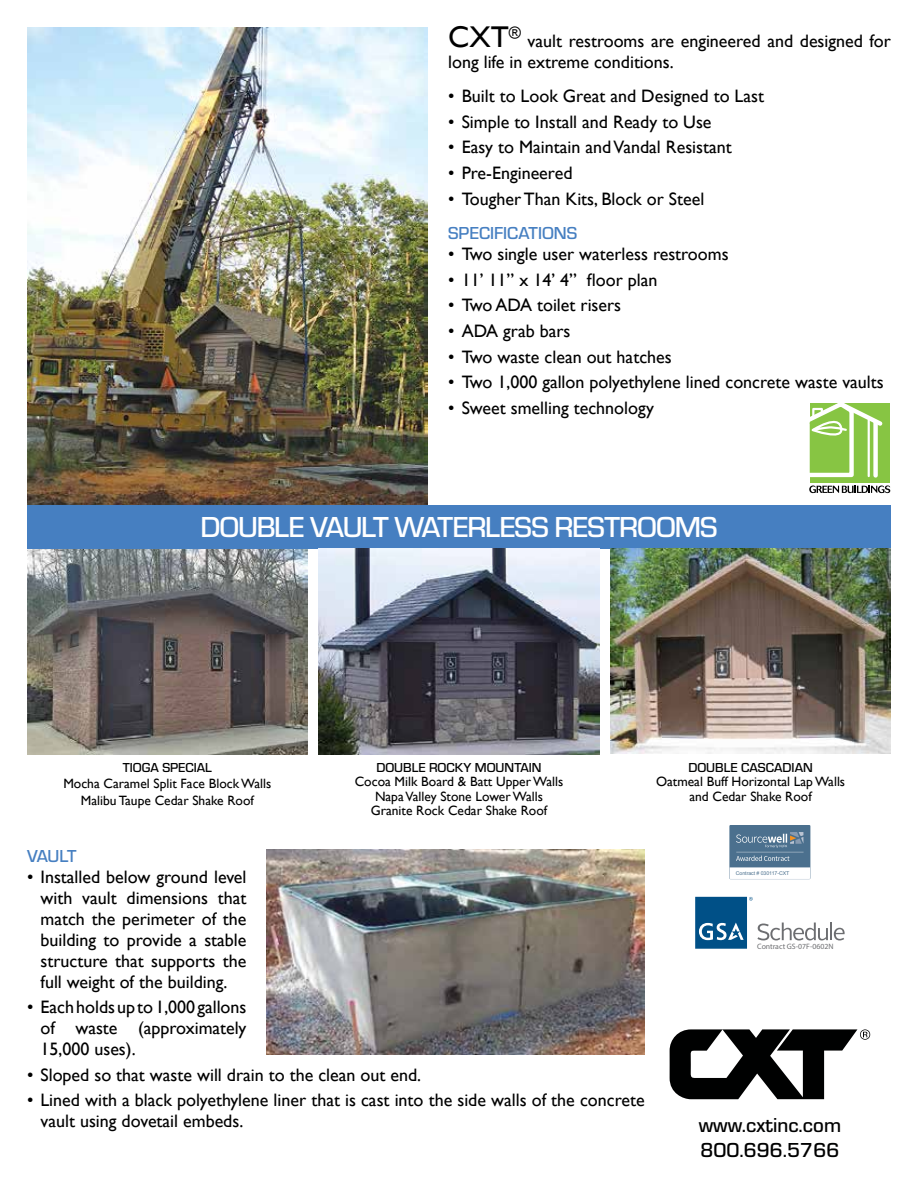
<style>
.page{position:relative;width:918px;height:1188px;background:#fff}
.page>*{position:absolute;margin:0;border:0;box-sizing:border-box;transform-origin:0 0}
.t1{font:500 30px "Eurostile";letter-spacing:-.035em;color:#fff}
.t2{font:30px "Gill Sans";color:#000}
.t3{font:500 21px/25.2px "Eurostile";color:#000101}
.t4{font:18px/21px "Gill Sans";color:#000}
.t5{font:500 18px "Eurostile";color:#467fc1}
.t6{font:13.5px/14.2px "Gill Sans";color:#000101;text-align:center}
.t7{font:500 13.5px "Eurostile";color:#000101}
.t8{font:7.8px "Myriad Pro";color:#6d6e71}
.t9{font:5.25px "Arial";letter-spacing:-.01em;color:#4b708e}
</style>
<div class="page">
<img style="left:27px;top:28px;width:401px;height:477px">
<img style="left:27px;top:548px;width:281px;height:207px">
<div style="left:27px;top:505px;width:864px;height:43px;background:#467fc1"></div>
<img style="left:319px;top:548px;width:280px;height:207px">
<img style="left:610px;top:548px;width:281px;height:205px">
<svg style="left:670px;top:1029px;width:200px;height:70px"></svg>
<img style="left:267px;top:849px;width:378px;height:205px">
<div style="left:729px;top:825px;width:81px;height:54px;background:#4b708e"></div>
<svg style="left:730px;top:867px;width:80px;height:12px"></svg>
<svg style="left:736px;top:832px;width:68px;height:29px"></svg>
<svg style="left:695px;top:897px;width:150px;height:52px"></svg>
<div style="left:810px;top:403px;width:79px;height:80px;background:#87c543"></div>
<svg style="left:810px;top:403px;width:73px;height:75px"></svg>
<svg style="left:809px;top:485px;width:81px;height:8px"></svg>
<h1 class="t2" style="left:448px;top:19px;width:74px">CXT<sup>®</sup></h1>
<p class="t4" style="left:448px;top:31px;width:444px;text-indent:79px">vault restrooms are engineered and designed for long life in extreme conditions.</p>
<p class="t4" style="left:448px;top:86px;width:317px">• Built to Look Great and Designed to Last</p>
<p class="t4" style="left:448px;top:112px;width:265px">• Simple to Install and Ready to Use</p>
<p class="t4" style="left:448px;top:137px;width:285px">• Easy to Maintain and Vandal Resistant</p>
<p class="t4" style="left:448px;top:163px;width:126px">• Pre-Engineered</p>
<p class="t4" style="left:448px;top:188px;width:258px">• Tougher Than Kits, Block or Steel</p>
<p class="t5" style="left:448px;top:221px;width:131px">SPECIFICATIONS</p>
<p class="t4" style="left:448px;top:244px;width:282px">• Two single user waterless restrooms</p>
<p class="t4" style="left:448px;top:270px;width:211px">• 11’ 11” x 14’ 4” floor plan</p>
<p class="t4" style="left:448px;top:295px;width:175px">• Two ADA toilet risers</p>
<p class="t4" style="left:448px;top:321px;width:124px">• ADA grab bars</p>
<p class="t4" style="left:448px;top:346px;width:225px">• Two waste clean out hatches</p>
<p class="t4" style="left:448px;top:372px;width:437px">• Two 1,000 gallon polyethylene lined concrete waste vaults</p>
<p class="t4" style="left:448px;top:398px;width:207px">• Sweet smelling technology</p>
<h1 class="t1" style="left:200px;top:506px;width:519px">DOUBLE VAULT WATERLESS RESTROOMS</h1>
<p class="t7" style="left:123px;top:759px;width:91px">TIOGA SPECIAL</p>
<p class="t6" style="left:63px;top:776px;width:210px;line-height:16.2px">Mocha Caramel Split Face Block Walls<br>Malibu Taupe Cedar Shake Roof</p>
<p class="t7" style="left:376px;top:759px;width:167px">DOUBLE ROCKY MOUNTAIN</p>
<p class="t6" style="left:355px;top:775px;width:210px">Cocoa Milk Board &amp; Batt Upper Walls<br>Napa Valley Stone Lower Walls<br>Granite Rock Cedar Shake Roof</p>
<p class="t7" style="left:688px;top:759px;width:126px">DOUBLE CASCADIAN</p>
<p class="t6" style="left:656px;top:775px;width:191px">Oatmeal Buff Horizontal Lap Walls and Cedar Shake Roof</p>
<p class="t5" style="left:27px;top:843px;width:51px">VAULT</p>
<p class="t4" style="left:40px;top:866px;width:208px;text-align:justify;text-indent:-14px">• Installed below ground level with vault dimensions that match the perimeter of the building to provide a stable structure that supports the full weight of the building.</p>
<p class="t4" style="left:40px;top:997px;width:208px;text-align:justify;text-indent:-14px">• Each holds up to 1,000 gallons of waste (approximately 15,000 uses).</p>
<p class="t4" style="left:27px;top:1065px;width:396px">• Sloped so that waste will drain to the clean out end.</p>
<p class="t4" style="left:40px;top:1090px;width:606px;text-indent:-14px">• Lined with a black polyethylene liner that is cast into the side walls of the concrete vault using dovetail embeds.</p>
<p class="t9" style="left:736px;top:870px;width:55px">Contract # 030117-CXT</p>
<p class="t8" style="left:757px;top:942px;width:78px">Contract GS-07F-0602N</p>
<p class="t3" style="left:699px;top:1111px;width:144px">www.cxtinc.com<br>800.696.5766</p>
</div>
